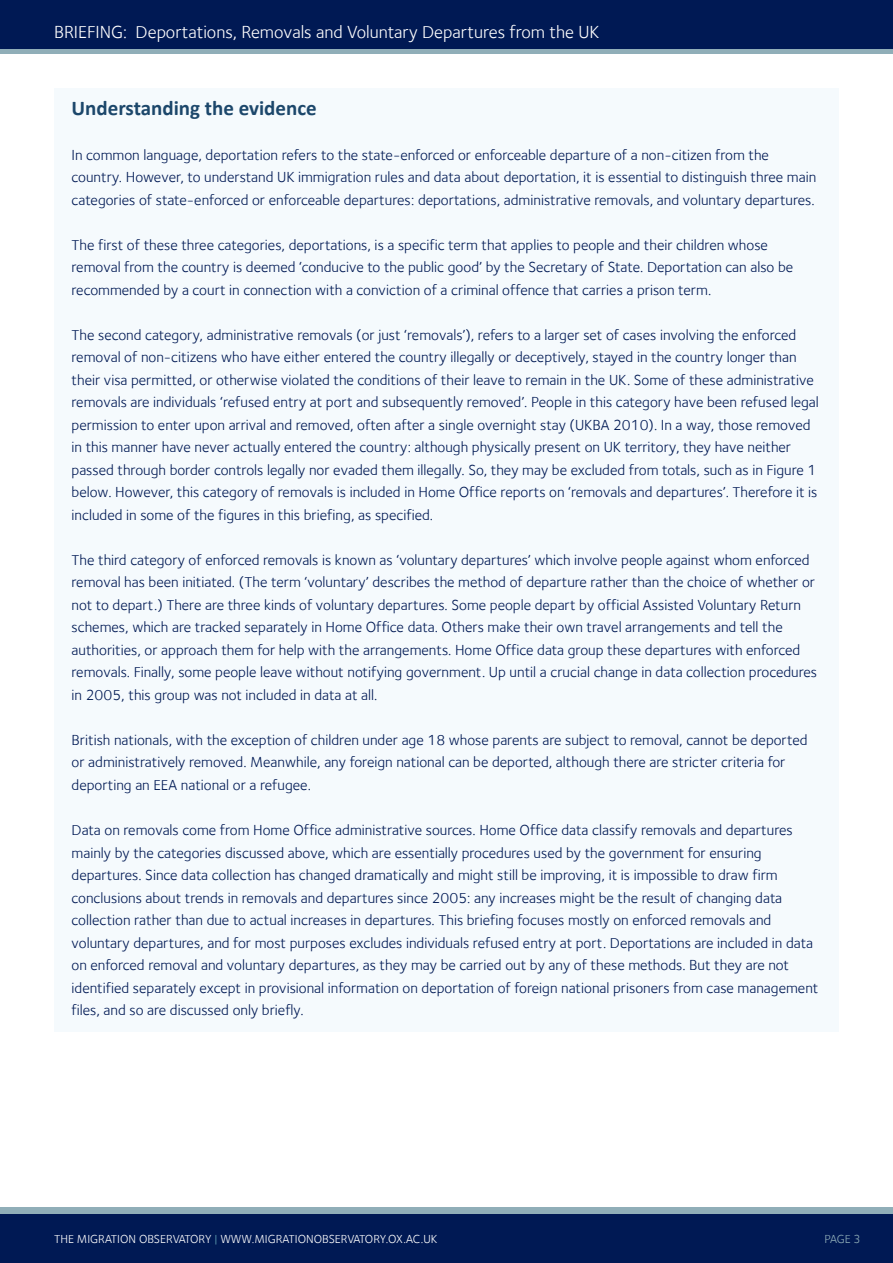
<style>
.page{position:relative;width:893px;height:1263px;background:#fff}
.page>*{position:absolute;margin:0;border:0;box-sizing:border-box;transform-origin:0 0}
.t1{font:700 21px "Calibri";color:#1c476b}
.t2{font:18px "Foundry Sterling";color:#fff}
.t3{font:15px/22.5px "Foundry Sterling";color:#001954}
.t4{font:12px "Foundry Sterling";color:#fff}
.t5{font:12px "Foundry Sterling";color:#90aeb8}
.s1{color:#5c9baf}
</style>
<div class="page">
<div style="left:0;top:1213px;width:893px;height:50px;background:#001954"></div>
<div style="left:0;top:0;width:893px;height:50px;background:#001954"></div>
<hr style="left:0;top:50px;width:893px;height:4px;background:#90aeb8">
<div style="left:0;top:1207px;width:893px;height:6px;background:#90aeb8"></div>
<div style="left:54px;top:88px;width:785px;height:944px;background:#f5fafd"></div>
<p class="t2" style="left:54px;top:21px;width:547px">BRIEFING: Deportations, Removals and Voluntary Departures from the UK</p>
<p class="t1" style="left:72px;top:95px;width:247px">Understanding the evidence</p>
<p class="t3" style="left:72px;top:144px;width:746px">In common language, deportation refers to the state-enforced or enforceable departure of a non-citizen from the country. However, to understand UK immigration rules and data about deportation, it is essential to distinguish three main categories of state-enforced or enforceable departures: deportations, administrative removals, and voluntary departures.</p>
<p class="t3" style="left:72px;top:234px;width:723px">The first of these three categories, deportations, is a specific term that applies to people and their children whose removal from the country is deemed ‘conducive to the public good’ by the Secretary of State. Deportation can also be recommended by a court in connection with a conviction of a criminal offence that carries a prison term.</p>
<p class="t3" style="left:72px;top:324px;width:749px">The second category, administrative removals (or just ‘removals’), refers to a larger set of cases involving the enforced removal of non-citizens who have either entered the country illegally or deceptively, stayed in the country longer than their visa permitted, or otherwise violated the conditions of their leave to remain in the UK. Some of these administrative removals are individuals ‘refused entry at port and subsequently removed’. People in this category have been refused legal permission to enter upon arrival and removed, often after a single overnight stay (UKBA 2010). In a way, those removed in this manner have never actually entered the country: although physically present on UK territory, they have neither passed through border controls legally nor evaded them illegally. So, they may be excluded from totals, such as in Figure 1 below. However, this category of removals is included in Home Office reports on ‘removals and departures’. Therefore it is included in some of the figures in this briefing, as specified.</p>
<p class="t3" style="left:72px;top:549px;width:747px">The third category of enforced removals is known as ‘voluntary departures’ which involve people against whom enforced removal has been initiated. (The term ‘voluntary’ describes the method of departure rather than the choice of whether or not to depart.) There are three kinds of voluntary departures. Some people depart by official Assisted Voluntary Return schemes, which are tracked separately in Home Office data. Others make their own travel arrangements and tell the authorities, or approach them for help with the arrangements. Home Office data group these departures with enforced removals. Finally, some people leave without notifying government. Up until a crucial change in data collection procedures in 2005, this group was not included in data at all.</p>
<p class="t3" style="left:72px;top:729px;width:737px">British nationals, with the exception of children under age 18 whose parents are subject to removal, cannot be deported or administratively removed. Meanwhile, any foreign national can be deported, although there are stricter criteria for deporting an EEA national or a refugee.</p>
<p class="t3" style="left:72px;top:819px;width:748px">Data on removals come from Home Office administrative sources. Home Office data classify removals and departures mainly by the categories discussed above, which are essentially procedures used by the government for ensuring departures. Since data collection has changed dramatically and might still be improving, it is impossible to draw firm conclusions about trends in removals and departures since 2005: any increases might be the result of changing data collection rather than due to actual increases in departures. This briefing focuses mostly on enforced removals and voluntary departures, and for most purposes excludes individuals refused entry at port. Deportations are included in data on enforced removal and voluntary departures, as they may be carried out by any of these methods. But they are not identified separately except in provisional information on deportation of foreign national prisoners from case management files, and so are discussed only briefly.</p>
<p class="t4" style="left:54px;top:1232px;width:385px">THE MIGRATION OBSERVATORY <span class="s1">|</span> WWW.MIGRATIONOBSERVATORY.OX.AC.UK</p>
<p class="t5" style="left:824px;top:1232px;width:38px">PAGE 3</p>
</div>
